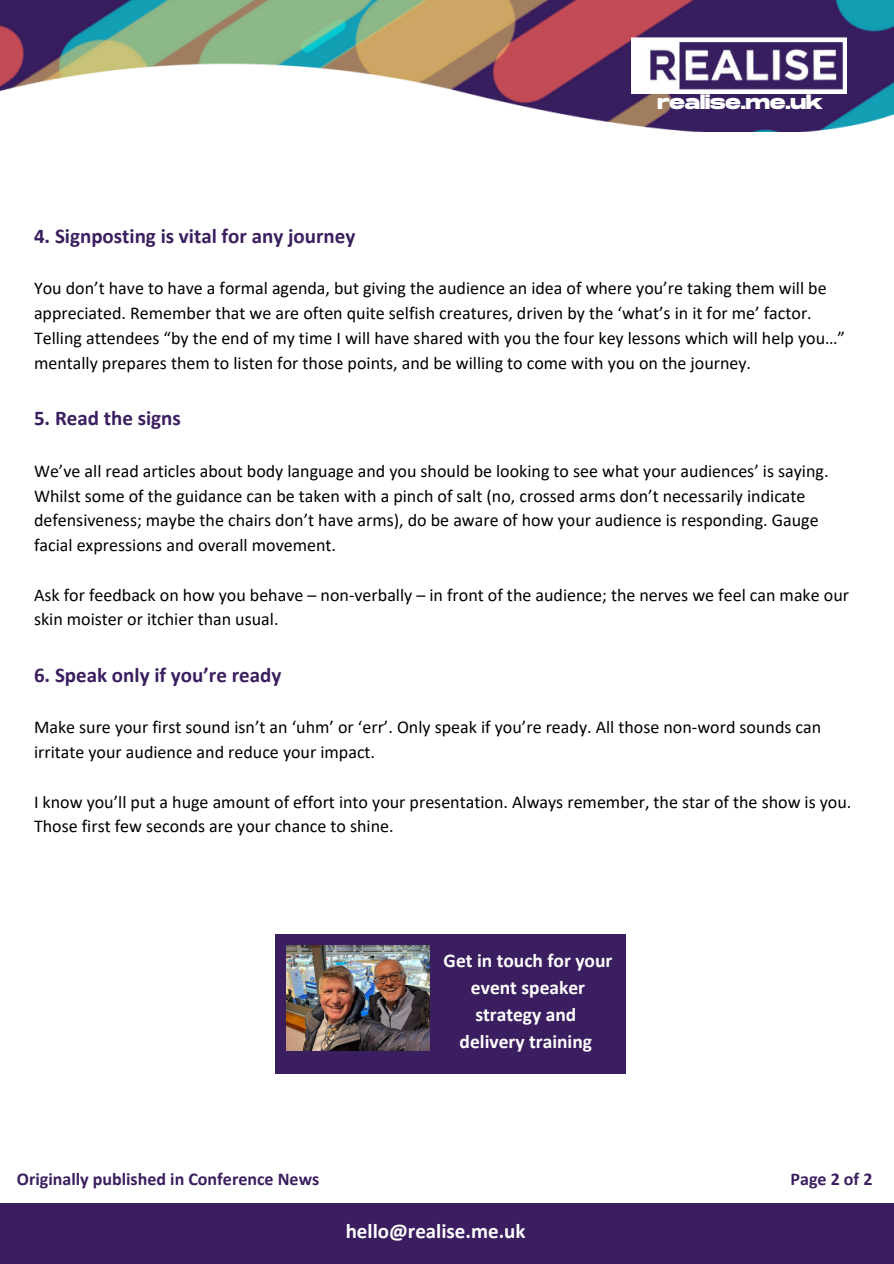
<style>
.page{position:relative;width:894px;height:1264px;background:#fff}
.page>*{position:absolute;margin:0;border:0;box-sizing:border-box;transform-origin:0 0}
.t1{font:700 21px "Calibri";color:#3b1e5f}
.t2{font:700 21px "Calibri";color:#fff}
.t3{font:700 19.5px/27px "Calibri";color:#fff;text-align:center}
.t4{font:800 18.3px "Monument Extended";color:#fff}
.t5{font:18px/24.8px "Calibri";color:#000}
.t6{font:700 18px "Calibri";color:#3b1e5f}
</style>
<div class="page">
<div style="left:0;top:1203px;width:893px;height:60px;background:#3b1e5f"></div>
<div style="left:275px;top:934px;width:350px;height:140px;background:#3b1e5f"></div>
<img style="left:287px;top:945px;width:142px;height:105px">
<img style="left:0;top:0;width:893px;height:131px">
<img style="left:631px;top:37px;width:215px;height:57px">
<h1 class="t4" style="left:657px;top:92px;width:167px">realise.me.uk</h1>
<h2 class="t1" style="left:34px;top:227px;width:323px">4. Signposting is vital for any journey</h2>
<h1 class="t5" style="left:34px;top:277px;width:812px">You don’t have to have a formal agenda, but giving the audience an idea of where you’re taking them will be appreciated. Remember that we are often quite selfish creatures, driven by the ‘what’s in it for me’ factor.<br>Telling attendees “by the end of my time I will have shared with you the four key lessons which will help you…” mentally prepares them to listen for those points, and be willing to come with you on the journey.</h1>
<p class="t1" style="left:34px;top:409px;width:148px">5. Read the signs</p>
<h1 class="t5" style="left:34px;top:460px;width:795px">We’ve all read articles about body language and you should be looking to see what your audiences’ is saying.<br>Whilst some of the guidance can be taken with a pinch of salt (no, crossed arms don’t necessarily indicate defensiveness; maybe the chairs don’t have arms), do be aware of how your audience is responding. Gauge facial expressions and overall movement.</h1>
<p class="t5" style="left:34px;top:583px;width:816px">Ask for feedback on how you behave – non-verbally – in front of the audience; the nerves we feel can make our skin moister or itchier than usual.</p>
<p class="t1" style="left:34px;top:666px;width:249px">6. Speak only if you’re ready</p>
<h1 class="t5" style="left:34px;top:716px;width:788px">Make sure your first sound isn’t an ‘uhm’ or ‘err’. Only speak if you’re ready. All those non-word sounds can irritate your audience and reduce your impact.</h1>
<p class="t5" style="left:34px;top:790px;width:818px">I know you’ll put a huge amount of effort into your presentation. Always remember, the star of the show is you.<br>Those first few seconds are your chance to shine.</p>
<h1 class="t3" style="left:443px;top:948px;width:170px">Get in touch for your event speaker strategy and delivery training</h1>
<p class="t6" style="left:17px;top:1171px;width:304px">Originally published in Conference News</p>
<p class="t2" style="left:345px;top:1222px;width:181px">hello@realise.me.uk</p>
<p class="t6" style="left:790px;top:1171px;width:83px">Page 2 of 2</p>
</div>
